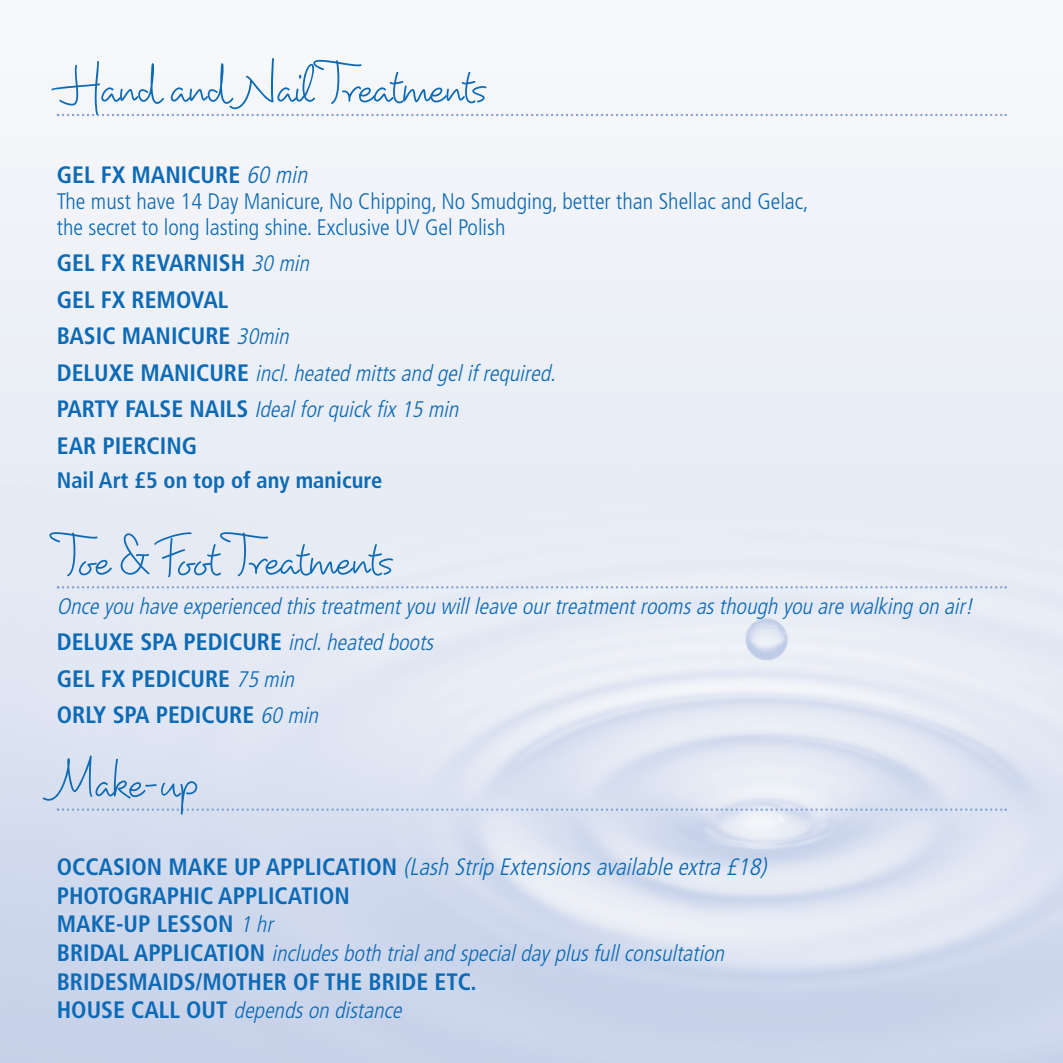
<style>
.page{position:relative;width:1063px;height:1063px;background:#fff}
.page>*{position:absolute;margin:0;border:0;box-sizing:border-box;transform-origin:0 0}
.t1{font:50px "Dartangnon ITC Std";color:#0d6ab4}
.t2{font:700 condensed 23.75px "Frutiger LT Std";color:#0d6ab4}
.t3{font:italic 300 condensed 23.75px "Frutiger LT Std";color:#0d6ab4}
.t4{font:italic 300 condensed 22.5px "Frutiger LT Std";color:#0d6ab4}
.t5{font:300 condensed 22.5px/26px "Frutiger LT Std";color:#0d6ab4}
.t6{font:700 condensed 22.5px "Frutiger LT Std";color:#0d6ab4}
.s1{font-weight:300;font-style:italic}
.s2{font-weight:300;font-style:italic;font-size:22.5px}
.s3{font-weight:700;font-style:normal;font-size:23.75px}
.s4{font-weight:700;font-style:normal}
</style>
<div class="page">
<svg style="left:57px;top:114px;width:950px;height:2px"></svg>
<svg style="left:57px;top:586px;width:950px;height:3px;background:#cad6ea"></svg>
<svg style="left:57px;top:808px;width:950px;height:3px;background:#bfcee7"></svg>
<p class="t1" style="left:57px;top:63px;width:430px">Hand and Nail Treatments</p>
<p class="t2" style="left:57px;top:165px;width:257px">GEL FX MANICURE <span class="s1">60 min</span></p>
<p class="t5" style="left:57px;top:190px;width:753px">The must have 14 Day Manicure, No Chipping, No Smudging, better than Shellac and Gelac, the secret to long lasting shine. Exclusive UV Gel Polish</p>
<p class="t2" style="left:57px;top:254px;width:258px">GEL FX REVARNISH <span class="s2">30 min</span></p>
<p class="t2" style="left:57px;top:290px;width:173px">GEL FX REMOVAL</p>
<p class="t2" style="left:57px;top:327px;width:238px">BASIC MANICURE <span class="s2">30min</span></p>
<p class="t4" style="left:57px;top:364px;width:505px"><span class="s3">D E L U X E M A N I C U R E</span> incl.heated mittsand gelif required.</p>
<p class="t4" style="left:57px;top:400px;width:408px"><span class="s3">PARTY FALSE NAILS</span> Idealforquick fix 15 min</p>
<p class="t2" style="left:57px;top:436px;width:142px">EAR PIERCING</p>
<p class="t6" style="left:57px;top:471px;width:327px">Nail Art £5 on top of any manicure</p>
<p class="t1" style="left:57px;top:535px;width:337px">Toe &amp; Foot Treatments</p>
<p class="t4" style="left:57px;top:597px;width:922px">Once you have experienced thistreatmentyou willleave ourtreatmentroomsasthough you are walking on air!</p>
<p class="t2" style="left:57px;top:632px;width:383px">DELUXE SPA PEDICURE <span class="s2">incl.heated boots</span></p>
<p class="t2" style="left:57px;top:669px;width:243px">GEL FX PEDICURE <span class="s2">75 min</span></p>
<p class="t2" style="left:57px;top:705px;width:267px">ORLY SPA PEDICURE <span class="s2">60 min</span></p>
<p class="t1" style="left:57px;top:758px;width:142px">Make-up</p>
<p class="t3" style="left:57px;top:857px;width:716px"><span class="s4">O C C A S I O N M A K E U P A P P L I C AT I O N</span> (Lash Strip Extensionsavailable extra £18)</p>
<p class="t2" style="left:57px;top:886px;width:295px">PHOTOGRAPHIC APPLICATION</p>
<p class="t2" style="left:57px;top:915px;width:222px">MAKE-UP LESSON <span class="s2">1 hr</span></p>
<p class="t4" style="left:57px;top:944px;width:673px"><span class="s3">B R I DA L A P P L I C AT I O N</span> includesboth trialand specialday plusfullconsultation</p>
<p class="t2" style="left:57px;top:972px;width:422px">BRIDESMAIDS/MOTHER OF THE BRIDE ETC.</p>
<p class="t4" style="left:57px;top:1001px;width:351px"><span class="s3">H O U S E C A L L O U T</span> dependson distance</p>
</div>
